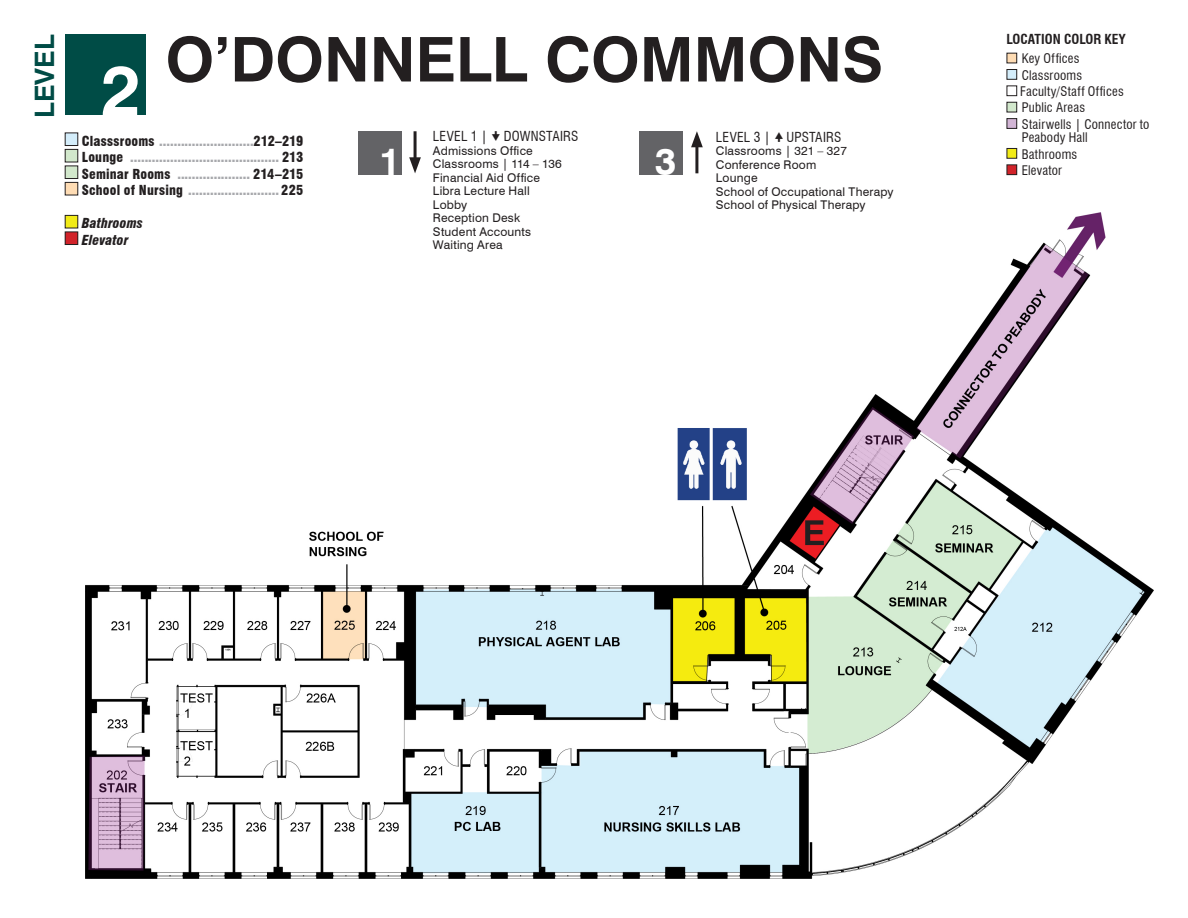
<style>
.page{position:relative;width:1188px;height:918px;background:#fff}
.page>*{position:absolute;margin:0;border:0;box-sizing:border-box;transform-origin:0 0}
.t1{font:700 70.35px "Swiss 721 BT";color:#fff}
.t2{font:700 61.8px "Swiss 721 BT";color:#231f20}
.t3{font:700 38.1px "Swiss 721 BT";color:#fff}
.t4{font:700 26.85px "Swiss 721 BT";color:#004c46}
.t5{font:900 condensed 13.5px "Swiss 721 BT";letter-spacing:.015em;color:#a8a9ad}
.t6{font:condensed 13.5px "Swiss 721 BT";letter-spacing:.015em;color:#231f20}
.t7{font:italic 900 condensed 13.5px "Swiss 721 BT";letter-spacing:.005em;color:#231f20}
.t8{font:700 condensed 13.5px "Swiss 721 BT";color:#231f20}
.t9{font:condensed 12.9px "Swiss 721 BT";letter-spacing:.015em;color:#231f20}
.t10{font:12px "Swiss 721 BT";letter-spacing:.015em;color:#231f20}
.s1{color:#231f20}
</style>
<div class="page">
<img style="left:85px;top:213px;width:1068px;height:666px">
<div style="left:65px;top:34px;width:81px;height:81px;background:#004c46"></div>
<div style="left:65px;top:133px;width:13px;height:13px;background:#d4edfa"></div>
<div style="left:65px;top:133px;width:13px;height:13px;border:1px solid #231f20"></div>
<div style="left:65px;top:149px;width:13px;height:13px;background:#d2e8cc"></div>
<div style="left:65px;top:149px;width:13px;height:13px;border:1px solid #231f20"></div>
<div style="left:65px;top:166px;width:13px;height:13px;background:#d2e8cc"></div>
<div style="left:65px;top:166px;width:13px;height:13px;border:1px solid #231f20"></div>
<div style="left:65px;top:182px;width:13px;height:13px;background:#fedcb4"></div>
<div style="left:65px;top:182px;width:13px;height:13px;border:1px solid #231f20"></div>
<div style="left:65px;top:215px;width:13px;height:13px;background:#f2eb17"></div>
<div style="left:65px;top:215px;width:13px;height:13px;border:1px solid #231f20"></div>
<div style="left:65px;top:232px;width:13px;height:13px;background:#d1232a"></div>
<div style="left:65px;top:232px;width:13px;height:13px;border:1px solid #231f20"></div>
<div style="left:1007px;top:53px;width:10px;height:10px;background:#fedcb4"></div>
<div style="left:1007px;top:53px;width:10px;height:10px;border:1px solid #231f20"></div>
<div style="left:1007px;top:70px;width:10px;height:9px;background:#d4edfa"></div>
<div style="left:1007px;top:69px;width:10px;height:11px;border:1px solid #231f20"></div>
<div style="left:1007px;top:85px;width:10px;height:11px;border:1px solid #231f20"></div>
<div style="left:1007px;top:102px;width:10px;height:10px;background:#d2e8cc"></div>
<div style="left:1007px;top:102px;width:10px;height:10px;border:1px solid #231f20"></div>
<div style="left:1007px;top:119px;width:10px;height:9px;background:#d2b5d5"></div>
<div style="left:1007px;top:118px;width:10px;height:11px;border:1px solid #231f20"></div>
<div style="left:1007px;top:148px;width:10px;height:10px;background:#f2eb17"></div>
<div style="left:1007px;top:148px;width:10px;height:11px;border:1px solid #231f20"></div>
<div style="left:1007px;top:165px;width:10px;height:10px;background:#d1232a"></div>
<div style="left:1007px;top:164px;width:10px;height:11px;border:1px solid #231f20"></div>
<div style="left:639px;top:131px;width:44px;height:44px;background:#636366"></div>
<hr style="left:695px;top:142px;width:3px;height:31px;background:#231f20">
<svg style="left:691px;top:131px;width:12px;height:16px"></svg>
<div style="left:358px;top:132px;width:44px;height:43px;background:#636366"></div>
<hr style="left:414px;top:131px;width:3px;height:32px;background:#231f20">
<svg style="left:409px;top:157px;width:12px;height:16px"></svg>
<p class="t4" style="left:28px;top:118px;width:84px;rotate:-90deg">LEVEL</p>
<p class="t2" style="left:166px;top:22px;width:719px">O’DONNELL COMMONS</p>
<p class="t1" style="left:101px;top:48px;width:41px">2</p>
<p class="t5" style="left:82px;top:133px;width:223px"><span class="s1">Classsrooms</span> ..........................<span class="s1">212–219</span></p>
<p class="t5" style="left:82px;top:149px;width:223px"><span class="s1">Lounge</span> ......................................... <span class="s1">213</span></p>
<p class="t5" style="left:82px;top:166px;width:223px"><span class="s1">Seminar Rooms</span> .................... <span class="s1">214–215</span></p>
<p class="t5" style="left:82px;top:182px;width:223px"><span class="s1">School of Nursing</span> ......................... <span class="s1">225</span></p>
<p class="t7" style="left:82px;top:215px;width:63px">Bathrooms</p>
<p class="t7" style="left:82px;top:232px;width:48px">Elevator</p>
<p class="t6" style="left:433px;top:128px;width:147px">LEVEL 1 | DOWNSTAIRS</p>
<p class="t10" style="left:433px;top:143px;width:101px">Admissions Office</p>
<p class="t10" style="left:433px;top:157px;width:130px">Classrooms | 114 – 136</p>
<p class="t10" style="left:433px;top:170px;width:109px">Financial Aid Office</p>
<p class="t10" style="left:433px;top:184px;width:98px">Libra Lecture Hall</p>
<p class="t10" style="left:433px;top:197px;width:36px">Lobby</p>
<p class="t10" style="left:433px;top:211px;width:89px">Reception Desk</p>
<p class="t10" style="left:433px;top:224px;width:100px">Student Accounts</p>
<p class="t10" style="left:433px;top:238px;width:71px">Waiting Area</p>
<p class="t6" style="left:716px;top:129px;width:127px">LEVEL 3 | UPSTAIRS</p>
<p class="t10" style="left:716px;top:144px;width:133px">Classrooms | 321 – 327</p>
<p class="t10" style="left:716px;top:157px;width:102px">Conference Room</p>
<p class="t10" style="left:716px;top:171px;width:43px">Lounge</p>
<p class="t10" style="left:716px;top:184px;width:179px">School of Occupational Therapy</p>
<p class="t10" style="left:716px;top:198px;width:151px">School of Physical Therapy</p>
<p class="t3" style="left:655px;top:139px;width:23px">3</p>
<p class="t3" style="left:379px;top:139px;width:23px">1</p>
<p class="t8" style="left:1007px;top:31px;width:121px">LOCATION COLOR KEY</p>
<p class="t9" style="left:1022px;top:51px;width:59px">Key Offices</p>
<p class="t9" style="left:1022px;top:67px;width:62px">Classrooms</p>
<p class="t9" style="left:1020px;top:84px;width:105px">Faculty/Staff Offices</p>
<p class="t9" style="left:1022px;top:100px;width:65px">Public Areas</p>
<p class="t9" style="left:1022px;top:116px;width:129px">Stairwells | Connector to</p>
<p class="t9" style="left:1022px;top:130px;width:68px">Peabody Hall</p>
<p class="t9" style="left:1022px;top:146px;width:57px">Bathrooms</p>
<p class="t9" style="left:1022px;top:163px;width:42px">Elevator</p>
</div>
